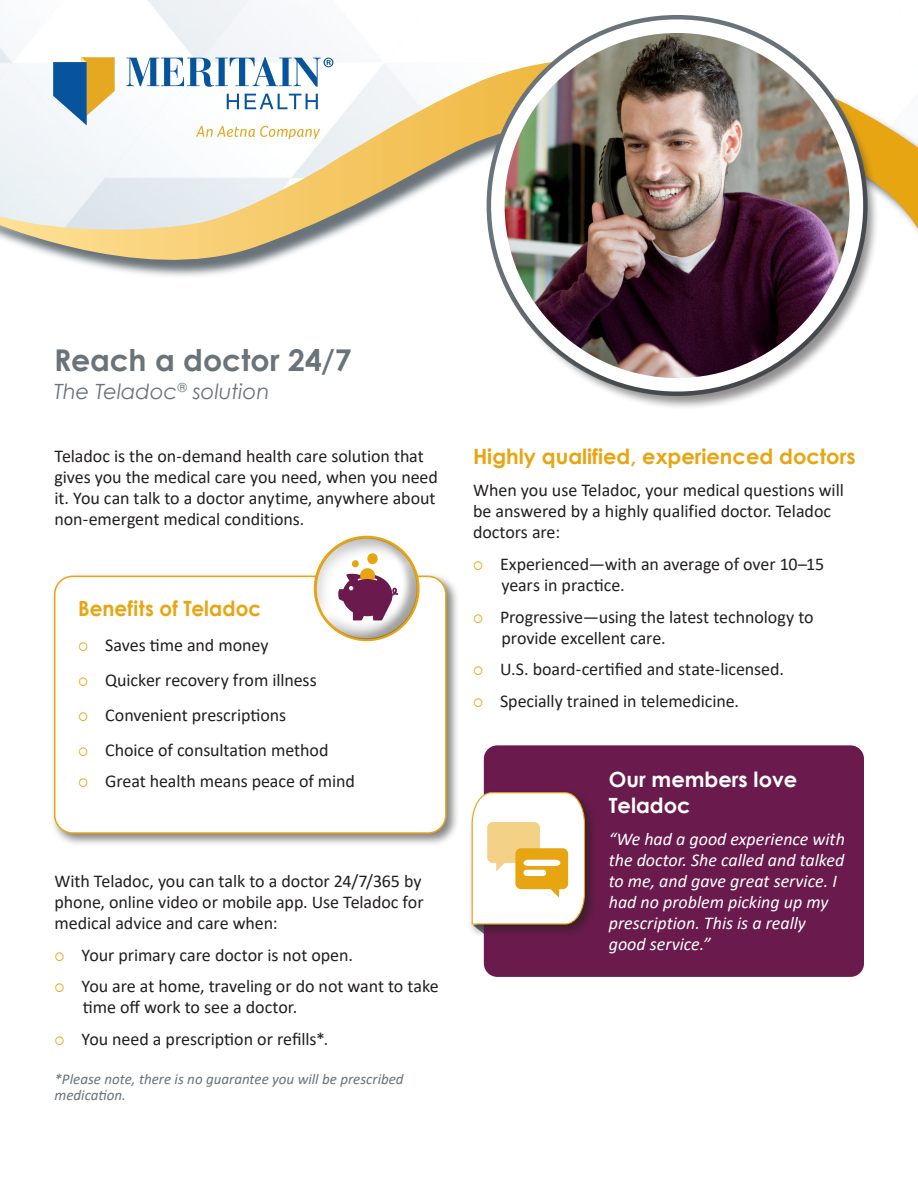
<style>
.page{position:relative;width:918px;height:1188px;background:#fff}
.page>*{position:absolute;margin:0;border:0;box-sizing:border-box;transform-origin:0 0}
.t1{font:700 30px "Century Gothic";color:#697379}
.Body_Copy{font:700 21px "Century Gothic";color:#e7a512}
.Bullet_-_Gold_Square{font:700 21px/25.5px "Century Gothic";color:#fff}
.t2{font:italic 21px "Century Gothic";color:#697379}
.Body_Copy-2{font:700 21px "Century Gothic";color:#e7a512;scale:.95 1}
.Body_Copy-3{font:18px/21px "Calibri";letter-spacing:-.005em;color:#231f20}
.Bullet_-_Gold_Square-2{font:italic 18px/21px "Calibri";color:#fff}
.Body_Copy-4{font:italic 15px/16.5px "Calibri";color:#697379}
</style>
<div class="page">
<img style="left:0;top:0;width:728px;height:46px">
<svg style="left:0;top:46px;width:918px;height:230px"></svg>
<div style="left:50px;top:572px;width:409px;height:274px;background:#231f20;opacity:.55"></div>
<div style="left:55px;top:576px;width:391px;height:257px;background:#fff;border-radius:18px"></div>
<div style="left:54px;top:576px;width:393px;height:258px;border:2px solid #e7a512;border-radius:18px"></div>
<div style="left:315px;top:537px;width:103px;height:104px;background:#231f20;opacity:.44"></div>
<svg style="left:338px;top:553px;width:60px;height:67px"></svg>
<div style="left:491px;top:22px;width:388px;height:388px;background:#231f20;opacity:.5"></div>
<img style="left:498px;top:28px;width:358px;height:357px">
<div style="left:491px;top:19px;width:372px;height:373px;border:14px solid #fff;border-radius:50%"></div>
<svg style="left:53px;top:57px;width:62px;height:68px"></svg>
<svg style="left:227px;top:94px;width:12px;height:15px"></svg>
<svg style="left:245px;top:94px;width:73px;height:15px"></svg>
<svg style="left:196px;top:126px;width:124px;height:13px"></svg>
<svg style="left:126px;top:57px;width:207px;height:30px"></svg>
<div style="left:484px;top:745px;width:380px;height:232px;background:#6a1a4c;border-radius:14px"></div>
<div style="left:468px;top:789px;width:130px;height:148px;background:#231f20;opacity:.65"></div>
<svg style="left:471px;top:792px;width:115px;height:145px;background:#e8d5bc"></svg>
<div style="left:524px;top:870px;width:22px;height:6px;background:#fff;border-radius:3px"></div>
<p class="t1" style="left:54px;top:337px;width:299px">Reach a doctor 24/7</p>
<p class="t2" style="left:54px;top:377px;width:217px">The Teladoc<sup>®</sup> solution</p>
<p class="Body_Copy-3" style="left:55px;top:445px;width:385px">Teladoc is the on-demand health care solution that gives you the medical care you need, when you need it. You can talk to a doctor anytime, anywhere about non-emergent medical conditions.</p>
<p class="Body_Copy-2" style="left:78px;top:593px;width:194px">Benefits of Teladoc</p>
<p class="Body_Copy-3" style="left:105px;top:634px;width:165px">Saves time and money</p>
<p class="Body_Copy-3" style="left:105px;top:669px;width:213px">Quicker recovery from illness</p>
<p class="Body_Copy-3" style="left:105px;top:704px;width:182px">Convenient prescriptions</p>
<p class="Body_Copy-3" style="left:105px;top:739px;width:225px">Choice of consultation method</p>
<p class="Body_Copy-3" style="left:105px;top:770px;width:251px">Great health means peace of mind</p>
<p class="Body_Copy-3" style="left:55px;top:870px;width:371px;text-align:justify">With Teladoc, you can talk to a doctor 24/7/365 by phone, online video or mobile app. Use Teladoc for medical advice and care when:</p>
<p class="Body_Copy-3" style="left:82px;top:944px;width:273px">Your primary care doctor is not open.</p>
<p class="Body_Copy-3" style="left:82px;top:975px;width:359px">You are at home, traveling or do not want to take time off work to see a doctor.</p>
<p class="Body_Copy-3" style="left:82px;top:1028px;width:248px">You need a prescription or refills*.</p>
<p class="Body_Copy-4" style="left:55px;top:1070px;width:351px">*Please note, there is no guarantee you will be prescribed medication.</p>
<p class="Body_Copy" style="left:473px;top:441px;width:384px">Highly qualified, experienced doctors</p>
<p class="Body_Copy-3" style="left:473px;top:479px;width:373px">When you use Teladoc, your medical questions will be answered by a highly qualified doctor. Teladoc doctors are:</p>
<p class="Body_Copy-3" style="left:500px;top:553px;width:326px">Experienced—with an average of over 10–15 years in practice.</p>
<p class="Body_Copy-3" style="left:500px;top:606px;width:315px">Progressive—using the latest technology to provide excellent care.</p>
<p class="Body_Copy-3" style="left:500px;top:658px;width:285px">U.S. board-certified and state-licensed.</p>
<p class="Body_Copy-3" style="left:500px;top:690px;width:241px">Specially trained in telemedicine.</p>
<p class="Bullet_-_Gold_Square" style="left:609px;top:766px;width:190px">Our members love<br>Teladoc</p>
<p class="Bullet_-_Gold_Square-2" style="left:609px;top:828px;width:238px">“We had a good experience with the doctor. She called and talked to me, and gave great service. I had no problem picking up my prescription. This is a really good service.”</p>
</div>
